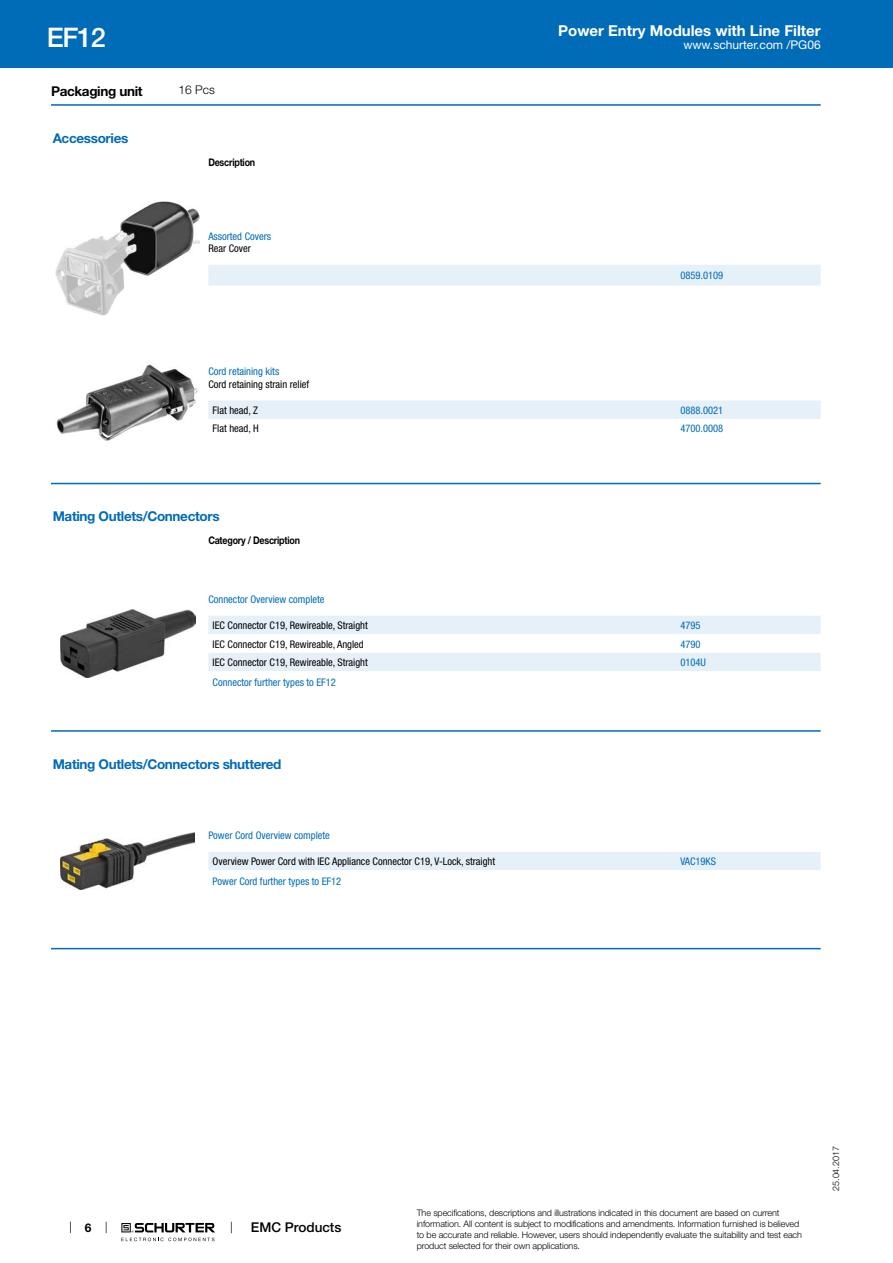
<style>
.page{position:relative;width:893px;height:1263px;background:#fff}
.page>*{position:absolute;margin:0;border:0;box-sizing:border-box;transform-origin:0 0}
.t1{font:500 27px "Helvetica Neue LT";color:#fff}
.t2{font:700 15px "Helvetica Neue LT";color:#fff}
.t3{font:700 13.5px "Helvetica Neue LT";letter-spacing:-.025em;color:#006bb6}
.t4{font:700 13.5px "Helvetica Neue LT";letter-spacing:-.025em;color:#000}
.t5{font:500 13.5px "Helvetica Neue LT";color:#000}
.t6{font:12px "Helvetica Neue LT";color:#fff}
.t7{font:300 12px "Helvetica Neue LT";color:#000}
.t8{font:700 12px "Helvetica Neue LT";color:#000}
.t9{font:condensed 10.5px "Helvetica Neue LT";color:#000}
.t10{font:condensed 10.5px "Helvetica Neue LT";color:#006bb6}
.t11{font:700 10.5px "Helvetica Neue LT";letter-spacing:-.025em;color:#000;scale:.85 1}
.t12{font:300 9px/10.8px "Helvetica Neue LT";letter-spacing:-.01em;color:#000}
</style>
<div class="page">
<svg style="left:70px;top:1221px;width:1px;height:12px"></svg>
<svg style="left:121px;top:1223px;width:94px;height:18px"></svg>
<div style="left:0;top:0;width:893px;height:68px;background:#006bb6"></div>
<hr style="left:51px;top:104px;width:770px;height:2px;background:#006bb6">
<img style="left:55px;top:202px;width:145px;height:113px">
<div style="left:208px;top:265px;width:613px;height:21px;background:#e6f0f8"></div>
<img style="left:56px;top:364px;width:142px;height:77px">
<div style="left:208px;top:400px;width:613px;height:19px;background:#e6f0f8"></div>
<hr style="left:51px;top:483px;width:770px;height:1px;background:#006bb6">
<img style="left:60px;top:609px;width:135px;height:68px">
<svg style="left:208px;top:616px;width:613px;height:55px"></svg>
<hr style="left:51px;top:730px;width:770px;height:2px;background:#006bb6">
<img style="left:61px;top:832px;width:133px;height:58px">
<div style="left:208px;top:852px;width:613px;height:18px;background:#e6f0f8"></div>
<hr style="left:51px;top:948px;width:770px;height:1px;background:#006bb6">
<h1 class="t1" style="left:47px;top:21px;width:60px">EF12</h1>
<h3 class="t4" style="left:51px;top:82px;width:93px">Packaging unit</h3>
<h3 class="t7" style="left:179px;top:83px;width:38px">16 Pcs</h3>
<h3 class="t3" style="left:53px;top:129px;width:77px">Accessories</h3>
<p class="t11" style="left:208px;top:156px;width:57px">Description</p>
<p class="t10" style="left:208px;top:230px;width:64px">Assorted Covers</p>
<p class="t9" style="left:208px;top:242px;width:44px">Rear Cover</p>
<h2 class="t2" style="left:558px;top:21px;width:264px">Power Entry Modules with Line Filter</h2>
<h3 class="t6" style="left:683px;top:38px;width:139px">www.schurter.com /PG06</h3>
<p class="t10" style="left:680px;top:269px;width:44px">0859.0109</p>
<p class="t10" style="left:208px;top:365px;width:72px">Cord retaining kits</p>
<p class="t9" style="left:208px;top:378px;width:102px">Cord retaining strain relief</p>
<p class="t9" style="left:213px;top:404px;width:47px">Flat head, Z</p>
<p class="t10" style="left:680px;top:404px;width:44px">0888.0021</p>
<p class="t9" style="left:213px;top:423px;width:48px">Flat head, H</p>
<p class="t10" style="left:680px;top:423px;width:44px">4700.0008</p>
<h3 class="t3" style="left:53px;top:508px;width:168px">Mating Outlets/Connectors</h3>
<p class="t11" style="left:208px;top:534px;width:109px">Category / Description</p>
<p class="t10" style="left:208px;top:593px;width:118px">Connector Overview complete</p>
<p class="t9" style="left:213px;top:619px;width:157px">IEC Connector C19, Rewireable, Straight</p>
<p class="t10" style="left:680px;top:619px;width:22px">4795</p>
<p class="t9" style="left:213px;top:638px;width:153px">IEC Connector C19, Rewireable, Angled</p>
<p class="t10" style="left:680px;top:638px;width:22px">4790</p>
<p class="t9" style="left:213px;top:656px;width:157px">IEC Connector C19, Rewireable, Straight</p>
<p class="t10" style="left:680px;top:656px;width:27px">0104U</p>
<p class="t10" style="left:213px;top:676px;width:125px">Connector further types to EF12</p>
<h3 class="t3" style="left:53px;top:755px;width:230px">Mating Outlets/Connectors shuttered</h3>
<p class="t10" style="left:208px;top:829px;width:123px">Power Cord Overview complete</p>
<p class="t9" style="left:213px;top:855px;width:284px">Overview Power Cord with IEC Appliance Connector C19, V-Lock, straight</p>
<p class="t10" style="left:680px;top:855px;width:37px">VAC19KS</p>
<p class="t10" style="left:213px;top:875px;width:130px">Power Cord further types to EF12</p>
<h3 class="t8" style="left:85px;top:1220px;width:8px">6</h3>
<h3 class="t5" style="left:251px;top:1219px;width:92px">EMC Products</h3>
<p class="t12" style="left:417px;top:1207px;width:387px">The specifications, descriptions and illustrations indicated in this document are based on current information. All content is subject to modifications and amendments. Information furnished is believed to be accurate and reliable. However, users should independently evaluate the suitability and test each product selected for their own applications.</p>
<p class="t12" style="left:830px;top:1191px;width:46px;rotate:-90deg">25.04.2017</p>
</div>
